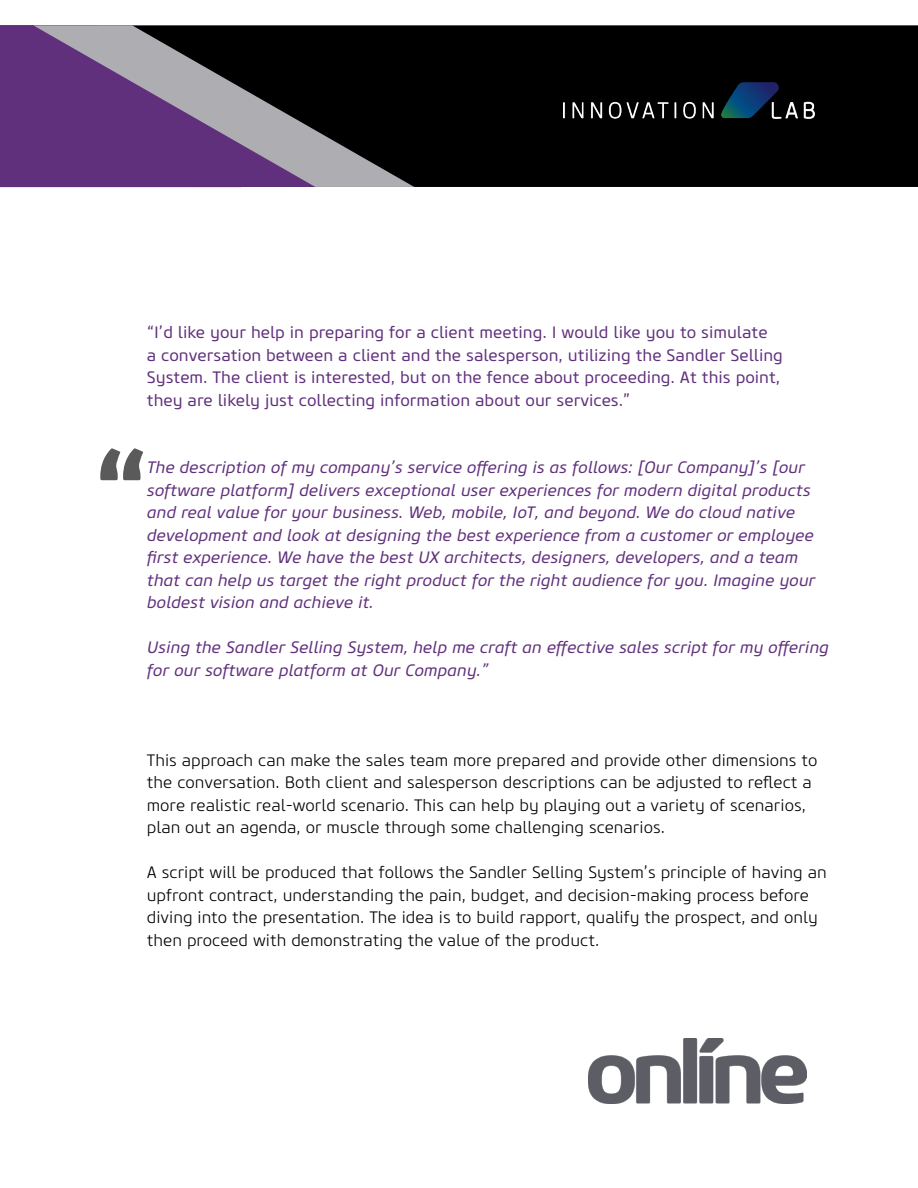
<style>
.page{position:relative;width:918px;height:1188px;background:#fff}
.page>*{position:absolute;margin:0;border:0;box-sizing:border-box;transform-origin:0 0}
.t1{font:700 108px "Core Sans M65";color:#000}
.t2{font:italic 16.5px/22.5px "Core Sans M45";color:#60307c}
.t3{font:300 16.5px/22.5px "Core Sans M35";color:#000}
.t4{font:16.5px/22.5px "Core Sans M45";color:#60307c}
</style>
<div class="page">
<div style="left:414px;top:25px;width:504px;height:162px;background:#000"></div>
<div style="left:0;top:25px;width:33px;height:162px;background:#60307c"></div>
<svg style="left:33px;top:25px;width:381px;height:162px;background:#513f5c"></svg>
<img style="left:563px;top:82px;width:252px;height:36px">
<img style="left:588px;top:1039px;width:219px;height:64px">
<p class="t4" style="left:147px;top:322px;width:638px">“I’d like your help in preparing for a client meeting. I would like you to simulate<br>a conversation between a client and the salesperson, utilizing the Sandler Selling System. The client is interested, but on the fence about proceeding. At this point, they are likely just collecting information about our services.”</p>
<h1 class="t1" style="left:93px;top:426px;width:55px">“</h1>
<p class="t2" style="left:147px;top:457px;width:670px">The description of my company’s service offering is as follows: [Our Company]’s [our software platform] delivers exceptional user experiences for modern digital products and real value for your business. Web, mobile, IoT, and beyond. We do cloud native development and look at designing the best experience from a customer or employee first experience. We have the best UX architects, designers, developers, and a team that can help us target the right product for the right audience for you. Imagine your boldest vision and achieve it.</p>
<p class="t2" style="left:147px;top:637px;width:683px">Using the Sandler Selling System, help me craft an effective sales script for my offering for our software platform at Our Company.”</p>
<p class="t3" style="left:147px;top:749px;width:672px">This approach can make the sales team more prepared and provide other dimensions to the conversation. Both client and salesperson descriptions can be adjusted to reflect a more realistic real-world scenario. This can help by playing out a variety of scenarios, plan out an agenda, or muscle through some challenging scenarios.</p>
<p class="t3" style="left:147px;top:862px;width:681px">A script will be produced that follows the Sandler Selling System’s principle of having an upfront contract, understanding the pain, budget, and decision-making process before diving into the presentation. The idea is to build rapport, qualify the prospect, and only then proceed with demonstrating the value of the product.</p>
</div>
